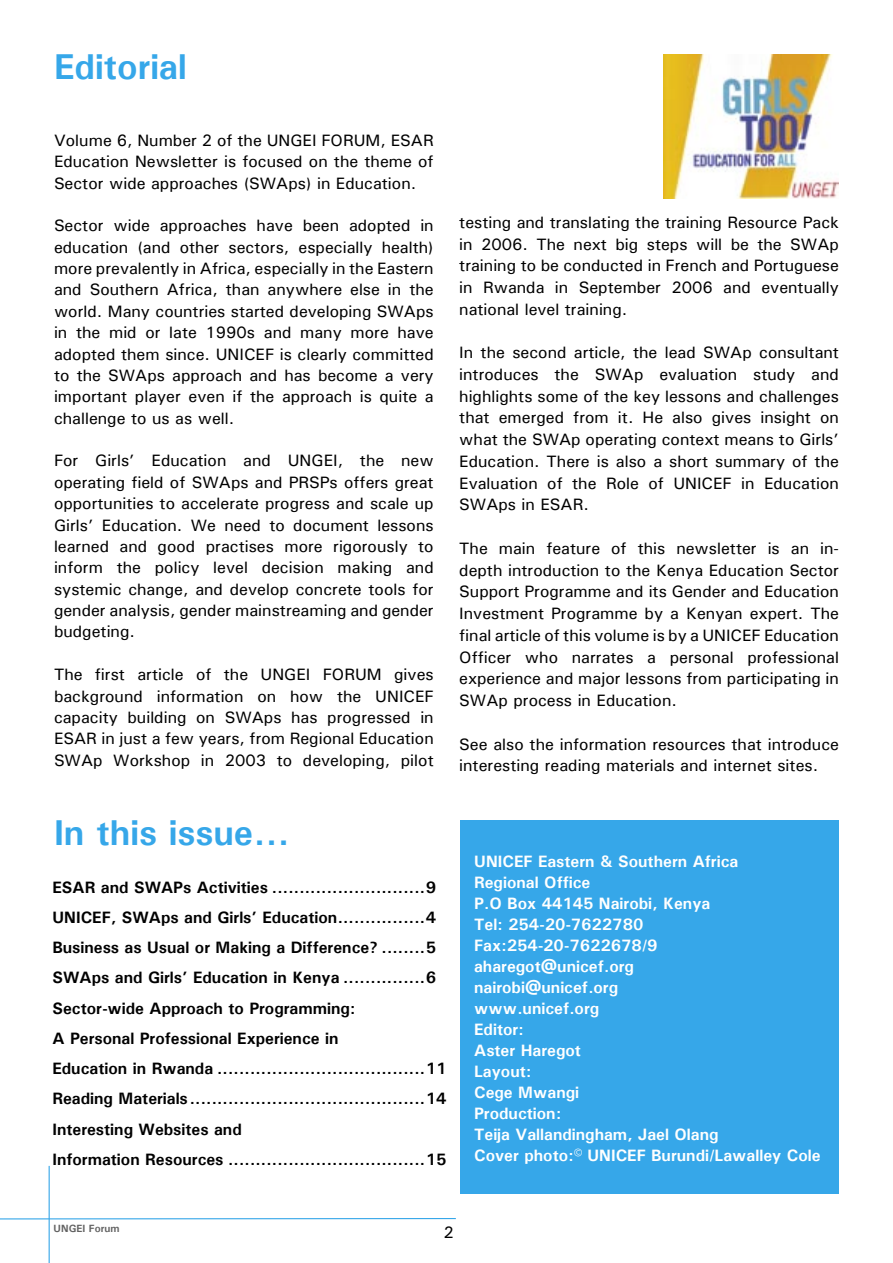
<style>
.page{position:relative;width:893px;height:1263px;background:#fff}
.page>*{position:absolute;margin:0;border:0;box-sizing:border-box;transform-origin:0 0}
.Heading_1{font:700 36px "Univers";color:#36a7e9}
.Body_text_1{font:500 16.5px/21.3px "Univers";color:#000;text-align:justify}
.sub_heading_1{font:700 16.5px "Univers";color:#000}
.Body_text{font:700 16.5px "Univers";color:#fff}
.Body_text_1tab{font:500 16.5px "Univers";color:#000}
.Body_text_1tab-2{font:700 10.5px "Univers";color:#636363}
</style>
<div class="page">
<hr style="left:0;top:1218px;width:456px;height:1px;background:#36a7e9">
<hr style="left:49px;top:1166px;width:1px;height:97px;background:#36a7e9">
<div style="left:460px;top:821px;width:378px;height:373px;background:#36a7e9"></div>
<img style="left:664px;top:54px;width:175px;height:145px">
<p class="Heading_1" style="left:54px;top:44px;width:134px">Editorial</p>
<p class="Body_text_1" style="left:54px;top:129px;width:381px">Volume 6, Number 2 of the UNGEI FORUM, ESAR Education Newsletter is focused on the theme of Sector wide approaches (SWAps) in Education.</p>
<p class="Body_text_1" style="left:54px;top:215px;width:381px">Sector wide approaches have been adopted in education (and other sectors, especially health) more prevalently in Africa, especially in the Eastern and Southern Africa, than anywhere else in the world. Many countries started developing SWAps in the mid or late 1990s and many more have adopted them since. UNICEF is clearly committed to the SWAps approach and has become a very important player even if the approach is quite a challenge to us as well.</p>
<p class="Body_text_1" style="left:54px;top:450px;width:381px">For Girls’ Education and UNGEI, the new operating field of SWAps and PRSPs offers great opportunities to accelerate progress and scale up Girls’ Education. We need to document lessons learned and good practises more rigorously to inform the policy level decision making and systemic change, and develop concrete tools for gender analysis, gender mainstreaming and gender budgeting.</p>
<p class="Body_text_1" style="left:54px;top:663px;width:381px">The first article of the UNGEI FORUM gives background information on how the UNICEF capacity building on SWAps has progressed in ESAR in just a few years, from Regional Education SWAp Workshop in 2003 to developing, pilot</p>
<p class="Body_text_1" style="left:459px;top:211px;width:381px">testing and translating the training Resource Pack in 2006. The next big steps will be the SWAp training to be conducted in French and Portuguese in Rwanda in September 2006 and eventually national level training.</p>
<p class="Body_text_1" style="left:459px;top:341px;width:381px;line-height:21.8px">In the second article, the lead SWAp consultant introduces the SWAp evaluation study and highlights some of the key lessons and challenges that emerged from it. He also gives insight on what the SWAp operating context means to Girls’ Education. There is also a short summary of the Evaluation of the Role of UNICEF in Education SWAps in ESAR.</p>
<p class="Body_text_1" style="left:459px;top:537px;width:381px;line-height:21.8px">The main feature of this newsletter is an in&shy;depth introduction to the Kenya Education Sector Support Programme and its Gender and Education Investment Programme by a Kenyan expert. The final article of this volume is by a UNICEF Education Officer who narrates a personal professional experience and major lessons from participating in SWAp process in Education.</p>
<p class="Body_text_1" style="left:459px;top:733px;width:381px;line-height:21.8px">See also the information resources that introduce interesting reading materials and internet sites.</p>
<p class="Heading_1" style="left:54px;top:809px;width:237px">In this issue...</p>
<p class="sub_heading_1" style="left:52px;top:876px;width:385px">ESAR and SWAPs Activities ............................9</p>
<p class="sub_heading_1" style="left:52px;top:906px;width:385px">UNICEF, SWAps and Girls’ Education ................4</p>
<p class="sub_heading_1" style="left:52px;top:937px;width:385px">Business as Usual or Making a Difference? ........5</p>
<p class="sub_heading_1" style="left:52px;top:967px;width:385px">SWAps and Girls’ Education in Kenya ...............6</p>
<p class="sub_heading_1" style="left:52px;top:997px;width:304px">Sector-wide Approach to Programming:</p>
<p class="sub_heading_1" style="left:52px;top:1027px;width:288px">A Personal Professional Experience in</p>
<p class="sub_heading_1" style="left:52px;top:1058px;width:396px">Education in Rwanda ......................................11</p>
<p class="sub_heading_1" style="left:52px;top:1088px;width:396px">Reading Materials ...........................................14</p>
<p class="sub_heading_1" style="left:52px;top:1118px;width:191px">Interesting Websites and</p>
<p class="sub_heading_1" style="left:52px;top:1148px;width:396px">Information Resources ....................................15</p>
<p class="Body_text" style="left:474px;top:851px;width:266px">UNICEF Eastern &amp; Southern Africa</p>
<p class="Body_text" style="left:474px;top:872px;width:118px">Regional Office</p>
<p class="Body_text" style="left:474px;top:893px;width:238px">P.O Box 44145 Nairobi, Kenya</p>
<p class="Body_text" style="left:474px;top:914px;width:171px">Tel: 254-20-7622780</p>
<p class="Body_text" style="left:474px;top:935px;width:185px">Fax:254-20-7622678/9</p>
<p class="Body_text" style="left:474px;top:956px;width:161px">aharegot@unicef.org</p>
<p class="Body_text" style="left:474px;top:977px;width:146px">nairobi@unicef.org</p>
<p class="Body_text" style="left:474px;top:998px;width:127px">www.unicef.org</p>
<p class="Body_text" style="left:474px;top:1019px;width:51px">Editor:</p>
<p class="Body_text" style="left:474px;top:1040px;width:108px">Aster Haregot</p>
<p class="Body_text" style="left:474px;top:1061px;width:59px">Layout:</p>
<p class="Body_text" style="left:474px;top:1082px;width:107px">Cege Mwangi</p>
<p class="Body_text" style="left:474px;top:1103px;width:89px">Production:</p>
<p class="Body_text" style="left:474px;top:1124px;width:246px">Teija Vallandingham, Jael Olang</p>
<p class="Body_text" style="left:474px;top:1145px;width:348px">Cover photo:© UNICEF Burundi/Lawalley Cole</p>
<p class="Body_text_1tab-2" style="left:54px;top:1222px;width:67px">UNGEI Forum</p>
<p class="Body_text_1tab" style="left:443px;top:1222px;width:12px">2</p>
</div>
